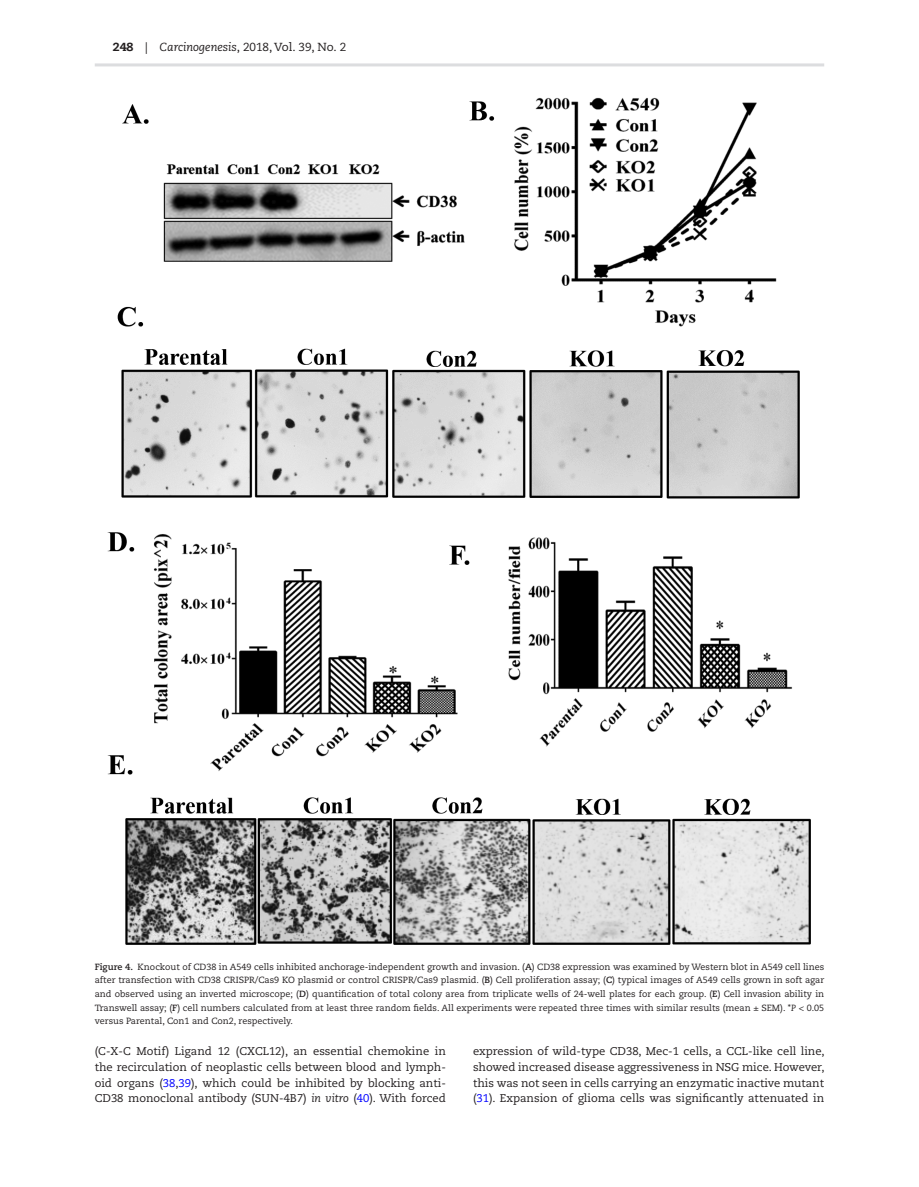
<style>
.page{position:relative;width:919px;height:1187px;background:#fff}
.page>*{position:absolute;margin:0;border:0;box-sizing:border-box;transform-origin:0 0}
.t1{font:11.7px "Caecilia LT Std";color:#231f20}
.t2{font:11.25px/15.8px "Caecilia LT Std";color:#231f20;text-align:justify}
.t3{font:9px/13.5px "Caecilia LT Std";color:#231f20;text-align:justify}
.s1{font-weight:800}
.s2{font-style:italic}
.s3{font-weight:700}
.s4{color:#00f}
</style>
<div class="page">
<hr style="left:95px;top:63px;width:729px;height:3px;background:#dcdddf">
<img style="left:107px;top:98px;width:704px;height:847px">
<p class="t1" style="left:113px;top:41px;width:235px"><span class="s1">248</span> | <span class="s2">Carcinogenesis</span>, 2018, Vol. 39, No. 2</p>
<p class="t3" style="left:95px;top:960px;width:731px"><span class="s3">Figure 4.</span> Knockout of CD38 in A549 cells inhibited anchorage-independent growth and invasion. (<span class="s3">A</span>) CD38 expression was examined by Western blot in A549 cell lines after transfection with CD38 CRISPR/Cas9 KO plasmid or control CRISPR/Cas9 plasmid. (<span class="s3">B</span>) Cell proliferation assay; (<span class="s3">C</span>) typical images of A549 cells grown in soft agar and observed using an inverted microscope; (<span class="s3">D</span>) quantification of total colony area from triplicate wells of 24-well plates for each group. (<span class="s3">E</span>) Cell invasion ability in Transwell assay; (<span class="s3">F</span>) cell numbers calculated from at least three random fields. All experiments were repeated three times with similar results (mean ± SEM). *<span class="s2">P</span> &lt; 0.05 versus Parental, Con1 and Con2, respectively.</p>
<p class="t2" style="left:95px;top:1043px;width:353px">(C-X-C Motif) Ligand 12 (CXCL12), an essential chemokine in the recirculation of neoplastic cells between blood and lymph&shy;oid organs (<span class="s4">38</span>,<span class="s4">39</span>), which could be inhibited by blocking anti-CD38 monoclonal antibody (SUN-4B7) <span class="s2">in vitro</span> (<span class="s4">40</span>). With forced</p>
<p class="t2" style="left:473px;top:1043px;width:353px">expression of wild-type CD38, Mec-1 cells, a CCL-like cell line, showed increased disease aggressiveness in NSG mice. However, this was not seen in cells carrying an enzymatic inactive mutant (<span class="s4">31</span>). Expansion of glioma cells was significantly attenuated in</p>
</div>
